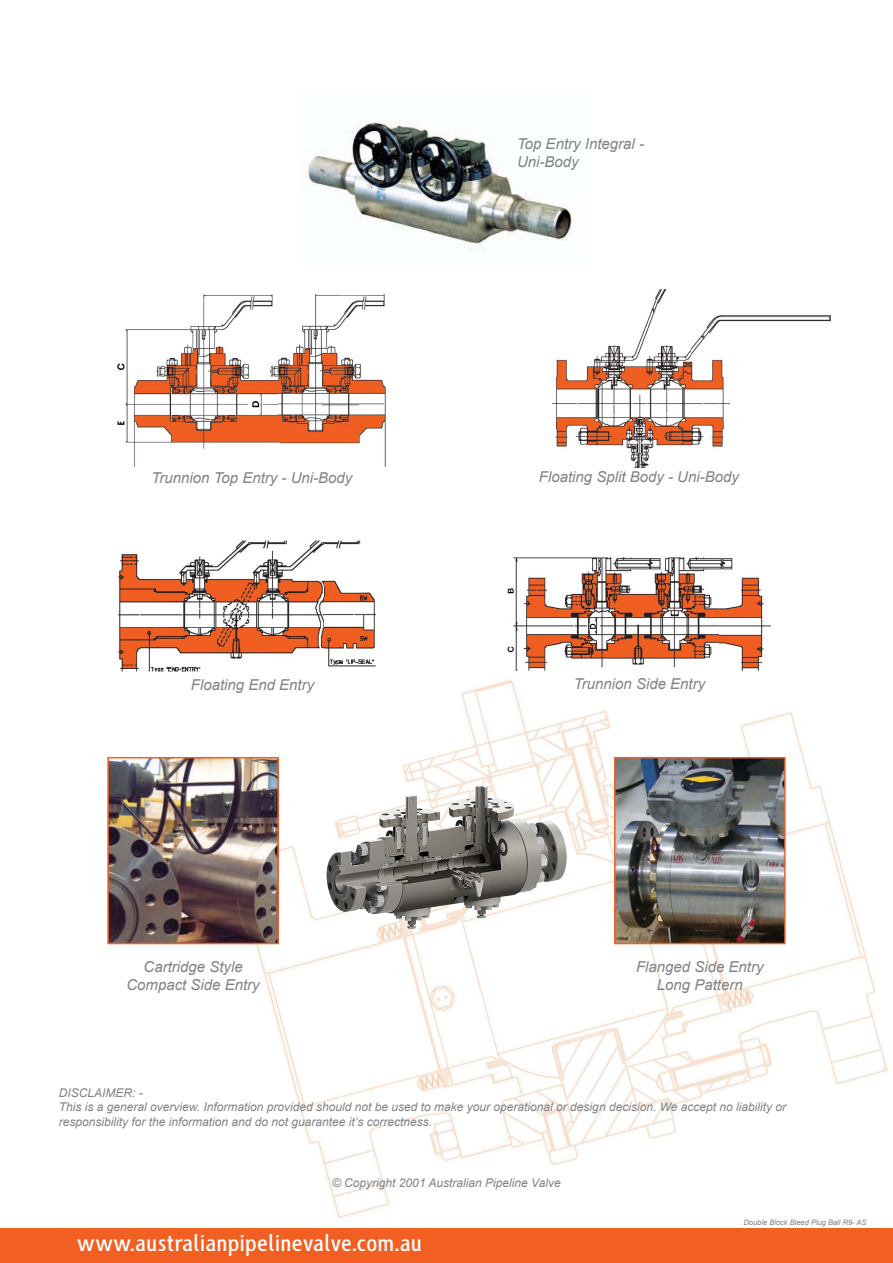
<style>
.page{position:relative;width:893px;height:1263px;background:#fff}
.page>*{position:absolute;margin:0;border:0;box-sizing:border-box;transform-origin:0 0}
.t1{font:700 24px "HS Sans";color:#fff}
.t2{font:italic 15px/18px "Arial";color:#808285;text-align:center}
.t3{font:italic 12px/14.4px "Arial";color:#808285}
.t4{font:italic 7.5px "Arial";color:#808285}
</style>
<div class="page">
<img style="left:234px;top:679px;width:654px;height:539px">
<div style="left:0;top:1229px;width:893px;height:34px;background:#f15f22"></div>
<img style="left:301px;top:121px;width:274px;height:126px">
<img style="left:117px;top:294px;width:269px;height:172px">
<img style="left:508px;top:557px;width:263px;height:114px">
<img style="left:552px;top:290px;width:278px;height:177px">
<img style="left:118px;top:541px;width:258px;height:131px">
<img style="left:614px;top:757px;width:172px;height:187px">
<img style="left:107px;top:757px;width:172px;height:187px">
<img style="left:327px;top:787px;width:240px;height:142px">
<p class="t2" style="left:517px;top:135px;width:129px;text-align:left">Top Entry Integral -<br>Uni-Body</p>
<p class="t2" style="left:152px;top:469px;width:202px">Trunnion Top Entry - Uni-Body</p>
<p class="t2" style="left:539px;top:468px;width:202px">Floating Split Body - Uni-Body</p>
<p class="t2" style="left:191px;top:676px;width:125px">Floating End Entry</p>
<p class="t2" style="left:574px;top:675px;width:133px">Trunnion Side Entry</p>
<p class="t2" style="left:126px;top:958px;width:135px">Cartridge Style<br>Compact Side Entry</p>
<p class="t2" style="left:636px;top:958px;width:129px">Flanged Side Entry<br>Long Pattern</p>
<p class="t3" style="left:59px;top:1086px;width:729px">DISCLAIMER: -<br>This is a general overview. Information provided should not be used to make your operational or design decision. We accept no liability or responsibility for the information and do not guarantee it’s correctness.</p>
<p class="t3" style="left:332px;top:1176px;width:230px">© Copyright 2001 Australian Pipeline Valve</p>
<h1 class="t1" style="left:77px;top:1231px;width:347px">www.australianpipelinevalve.com.au</h1>
<p class="t4" style="left:743px;top:1218px;width:125px">Double Block Bleed Plug Ball R9- AS</p>
</div>
